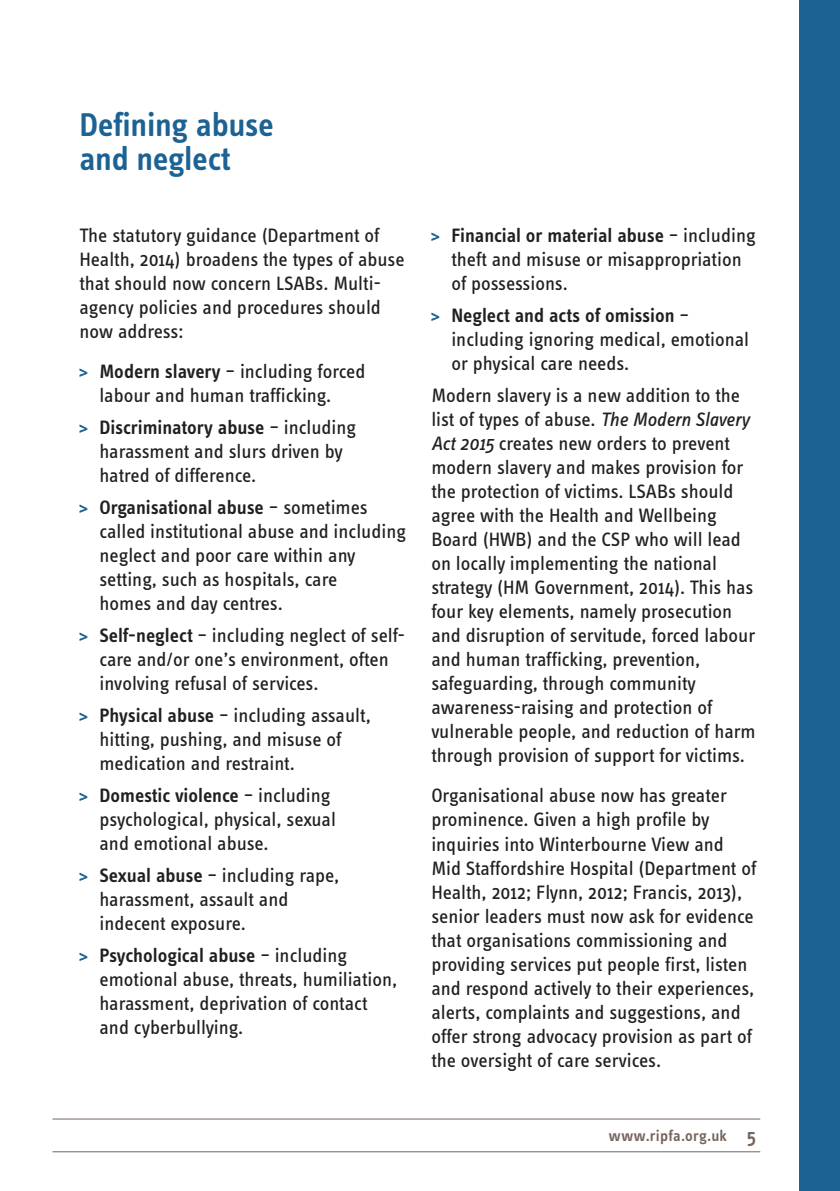
<style>
.page{position:relative;width:840px;height:1191px;background:#fff}
.page>*{position:absolute;margin:0;border:0;box-sizing:border-box;transform-origin:0 0}
.RiP_Heading{font:600 34px/34px "Info Text Pro";letter-spacing:-.01em;color:#1c6293}
.RiP_Body{font:20px/24px "Info Text Pro";color:#231f20}
.RiP_Bullets{font:20px/24px "Info Text Pro";color:#231f20}
.t1{font:600 16px "Info Text Pro";letter-spacing:.015em;color:#77655d}
.s1{font-weight:600}
.s2{font-style:italic}
.s3{font-size:20px}
</style>
<div class="page">
<div style="left:799px;top:0;width:40px;height:1191px;background:#1c6293"></div>
<hr style="left:52px;top:1151px;width:707px;height:1px;background:#77655d">
<hr style="left:52px;top:1118px;width:707px;height:1px;background:#77655d">
<svg style="left:79px;top:368px;width:8px;height:9px"></svg>
<svg style="left:79px;top:424px;width:8px;height:9px"></svg>
<svg style="left:79px;top:504px;width:8px;height:9px"></svg>
<svg style="left:79px;top:632px;width:8px;height:9px"></svg>
<svg style="left:79px;top:712px;width:8px;height:9px"></svg>
<svg style="left:79px;top:792px;width:8px;height:9px"></svg>
<svg style="left:79px;top:872px;width:8px;height:9px"></svg>
<svg style="left:79px;top:952px;width:8px;height:9px"></svg>
<svg style="left:431px;top:232px;width:8px;height:9px"></svg>
<svg style="left:431px;top:312px;width:8px;height:9px"></svg>
<p class="RiP_Heading" style="left:79px;top:107px;width:196px">Defining abuse and neglect</p>
<p class="RiP_Body" style="left:79px;top:223px;width:326px">The statutory guidance (Department of Health, 2014) broadens the types of abuse that should now concern LSABs. Multi&shy;agency policies and procedures should now address:</p>
<p class="RiP_Bullets" style="left:99px;top:359px;width:267px"><span class="s1">Modern slavery</span> – including forced labour and human trafficking.</p>
<p class="RiP_Bullets" style="left:99px;top:415px;width:258px"><span class="s1">Discriminatory abuse</span> – including harassment and slurs driven by hatred of difference.</p>
<p class="RiP_Bullets" style="left:99px;top:495px;width:308px"><span class="s1">Organisational abuse</span> – sometimes called institutional abuse and including neglect and poor care within any setting, such as hospitals, care<br>homes and day centres.</p>
<p class="RiP_Bullets" style="left:99px;top:623px;width:307px"><span class="s1">Self-neglect</span> – including neglect of self&shy;care and/or one’s environment, often involving refusal of services.</p>
<p class="RiP_Bullets" style="left:99px;top:703px;width:273px"><span class="s1">Physical abuse</span> – including assault, hitting, pushing, and misuse of medication and restraint.</p>
<p class="RiP_Bullets" style="left:99px;top:783px;width:238px"><span class="s1">Domestic violence</span> – including psychological, physical, sexual and emotional abuse.</p>
<p class="RiP_Bullets" style="left:99px;top:863px;width:241px"><span class="s1">Sexual abuse</span> – including rape, harassment, assault and indecent exposure.</p>
<p class="RiP_Bullets" style="left:99px;top:943px;width:299px"><span class="s1">Psychological abuse</span> – including emotional abuse, threats, humiliation, harassment, deprivation of contact and cyberbullying.</p>
<p class="RiP_Bullets" style="left:451px;top:223px;width:306px"><span class="s1">Financial or material abuse</span> – including theft and misuse or misappropriation of possessions.</p>
<p class="RiP_Bullets" style="left:451px;top:303px;width:299px"><span class="s1">Neglect and acts of omission</span> – including ignoring medical, emotional or physical care needs.</p>
<p class="RiP_Body" style="left:431px;top:383px;width:325px">Modern slavery is a new addition to the list of types of abuse. <span class="s2">The Modern Slavery Act 2015</span> creates new orders to prevent modern slavery and makes provision for the protection of victims. LSABs should agree with the Health and Wellbeing Board (HWB) and the CSP who will lead on locally implementing the national strategy (HM Government, 2014). This has four key elements, namely prosecution and disruption of servitude, forced labour and human trafficking, prevention, safeguarding, through community awareness-raising and protection of vulnerable people, and reduction of harm through provision of support for victims.</p>
<p class="RiP_Body" style="left:431px;top:783px;width:326px">Organisational abuse now has greater prominence. Given a high profile by inquiries into Winterbourne View and Mid Staffordshire Hospital (Department of Health, 2012; Flynn, 2012; Francis, 2013), senior leaders must now ask for evidence that organisations commissioning and providing services put people first, listen and respond actively to their experiences, alerts, complaints and suggestions, and offer strong advocacy provision as part of the oversight of care services.</p>
<p class="t1" style="left:608px;top:1126px;width:148px">www.ripfa.org.uk <span class="s3">5</span></p>
</div>
